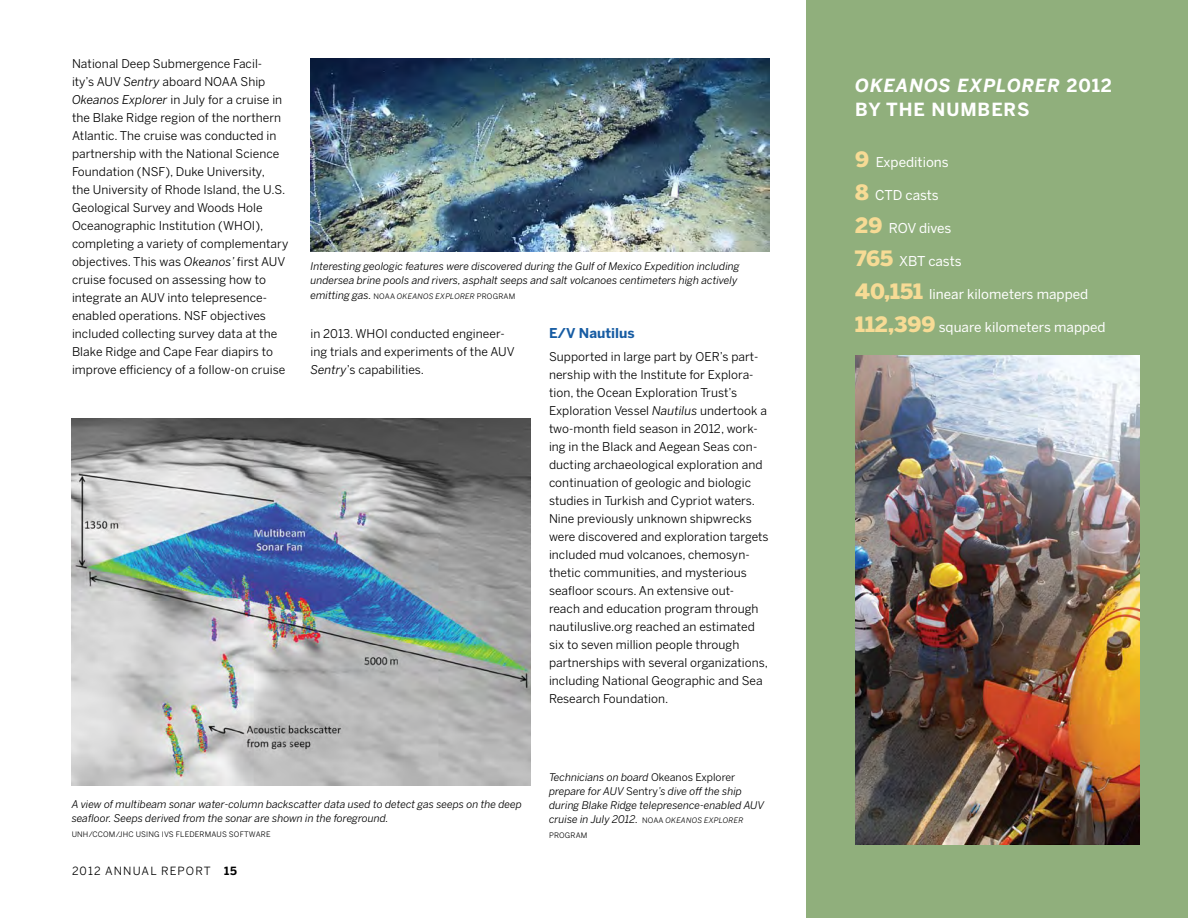
<style>
.page{position:relative;width:1188px;height:918px;background:#fff}
.page>*{position:absolute;margin:0;border:0;box-sizing:border-box;transform-origin:0 0}
.t1{font:700 18px "Benton Sans";letter-spacing:.05em;color:#fff}
.t2{font:italic 700 18px "Benton Sans";color:#fff}
.t3{font:13.5px "Benton Sans";color:#fff}
.t4{font:700 13.5px "Benton Sans";color:#175ca3}
.t5{font:12px/18px "Benton Sans";letter-spacing:.005em;color:#000}
.t6{font:11.25px "Benton Sans";letter-spacing:.1em;color:#000}
.t7{font:700 11.25px "Benton Sans";color:#000}
.t8{font:italic 10.5px/14.2px "Benton Sans";color:#000}
.t9{font:7.5px "Benton Sans";letter-spacing:.025em;color:#000}
.t10{font:italic 7.5px "Benton Sans";letter-spacing:.025em;color:#000}
.s1{font-style:italic}
.s2{font-size:10.5px}
.s3{font-style:normal}
.s4{font-weight:400}
.s5{font-style:normal;font-size:7.5px}
.s6{font-size:7.5px}
.s7{font-weight:900;font-size:21px;color:#f7db95}
</style>
<div class="page">
<div style="left:807px;top:0;width:381px;height:918px;background:#90af7c"></div>
<img style="left:310px;top:58px;width:459px;height:193px">
<img style="left:72px;top:419px;width:459px;height:367px">
<img style="left:855px;top:355px;width:284px;height:489px">
<p class="t5" style="left:72px;top:54px;width:218px">National Deep Submergence Facil-<br>ity’s AUV <span class="s1">Sentry</span> aboard NOAA Ship <span class="s1">Okeanos Explorer</span> in July for a cruise in the Blake Ridge region of the northern Atlantic. The cruise was conducted in partnership with the National Science Foundation (NSF), Duke U niversity,<br>the U niversity of Rhode Island, the U.S.<br>Geological Survey and Woods Hole Oceanographic Institution (WHOI), completing a variety of complementary objectives. This was <span class="s1">Okeanos’</span> first AUV cruise focused on assessing how to integrate an AUV into telepresence&shy;enabled operations. NSF objectives included collecting survey data at the Blake Ridge and Cape Fear diapirs to improve efficiency of a follow-on cruise</p>
<p class="t8" style="left:310px;top:259px;width:431px">Interesting geologic features were discovered during the Gulf of Mexico Expedition including undersea brine pools and rivers, asphalt seeps and salt volcanoes centimeters high actively</p>
<p class="t10" style="left:310px;top:292px;width:206px"><span class="s2">emitting gas.</span> <span class="s3">NOAA</span> Okeanos Explo rer <span class="s3">Pro gra m</span></p>
<p class="t5" style="left:310px;top:324px;width:206px">in 2013. WHOI conducted engineer&shy;ing trials and experiments of the AUV<br><span class="s1">Sentry</span>’s capabilities.</p>
<p class="t4" style="left:549px;top:325px;width:87px">E/V NAUTILUS</p>
<p class="t5" style="left:549px;top:348px;width:221px">Supported in large part by OER’s part&shy;nership with the Institute for Explora&shy;tion, the Ocean Exploration Trust’s Exploration Vessel <span class="s1">Nautilus</span> undertook a two-month field season in 2012, work&shy;ing in the Black and Aegean Seas con&shy;ducting archaeological exploration and continuation of geologic and biologic studies in Turkish and Cypriot waters.<br>Nine previously unknown shipwrecks were discovered and exploration targets included mud volcanoes, chemosyn&shy;thetic communities, and mysterious seafloor scours. An extensive out-<br>reach and education program through nautiluslive.org reached an estimated six to seven million people through partnerships with several organizations, including National Geographic and Sea Research Foundation.</p>
<p class="t8" style="left:72px;top:797px;width:452px">A view of multibeam sonar water-column backscatter data used to detect gas seeps on the deep seafloor. Seeps derived from the sonar are shown in the foreground.</p>
<p class="t9" style="left:72px;top:830px;width:164px">U NH/CC OM/JHC using IVS Fledermaus sof</p>
<p class="t9" style="left:244px;top:830px;width:12px">twar</p>
<p class="t9" style="left:266px;top:830px;width:6px">e</p>
<p class="t6" style="left:72px;top:865px;width:115px">2012 Ann ual Repor</p>
<p class="t7" style="left:204px;top:864px;width:35px"><span class="s4">t</span> 15</p>
<p class="t8" style="left:549px;top:770px;width:217px">Technicians on board <span class="s3">Okeanos Explorer </span>prepare for AUV <span class="s3">Sentry</span>’s dive off the ship during Blake Ridge telepresence-enabled AUV cruise in July 2012. <span class="s5">NOAA</span> <span class="s6">Okeanos Explo rer</span></p>
<p class="t9" style="left:549px;top:830px;width:40px">Program</p>
<h1 class="t2" style="left:855px;top:75px;width:30px">OKEANOS</h1>
<h1 class="t2" style="left:958px;top:75px;width:40px">EXPLORER</h1>
<h1 class="t1" style="left:1067px;top:75px;width:47px">2012</h1>
<h1 class="t1" style="left:855px;top:99px;width:150px">BY THE NUMBERS</h1>
<p class="t3" style="left:855px;top:154px;width:95px"><span class="s7">9</span> Expeditions</p>
<p class="t3" style="left:855px;top:187px;width:85px"><span class="s7">8</span> CTD casts</p>
<p class="t3" style="left:855px;top:220px;width:98px"><span class="s7">29</span> ROV dives</p>
<p class="t3" style="left:855px;top:253px;width:108px"><span class="s7">765</span> XBT casts</p>
<p class="t3" style="left:855px;top:286px;width:235px"><span class="s7">40,151</span> linear kilometers mapped</p>
<p class="t3" style="left:855px;top:319px;width:252px"><span class="s7">112,399</span> square kilometers mapped</p>
</div>
